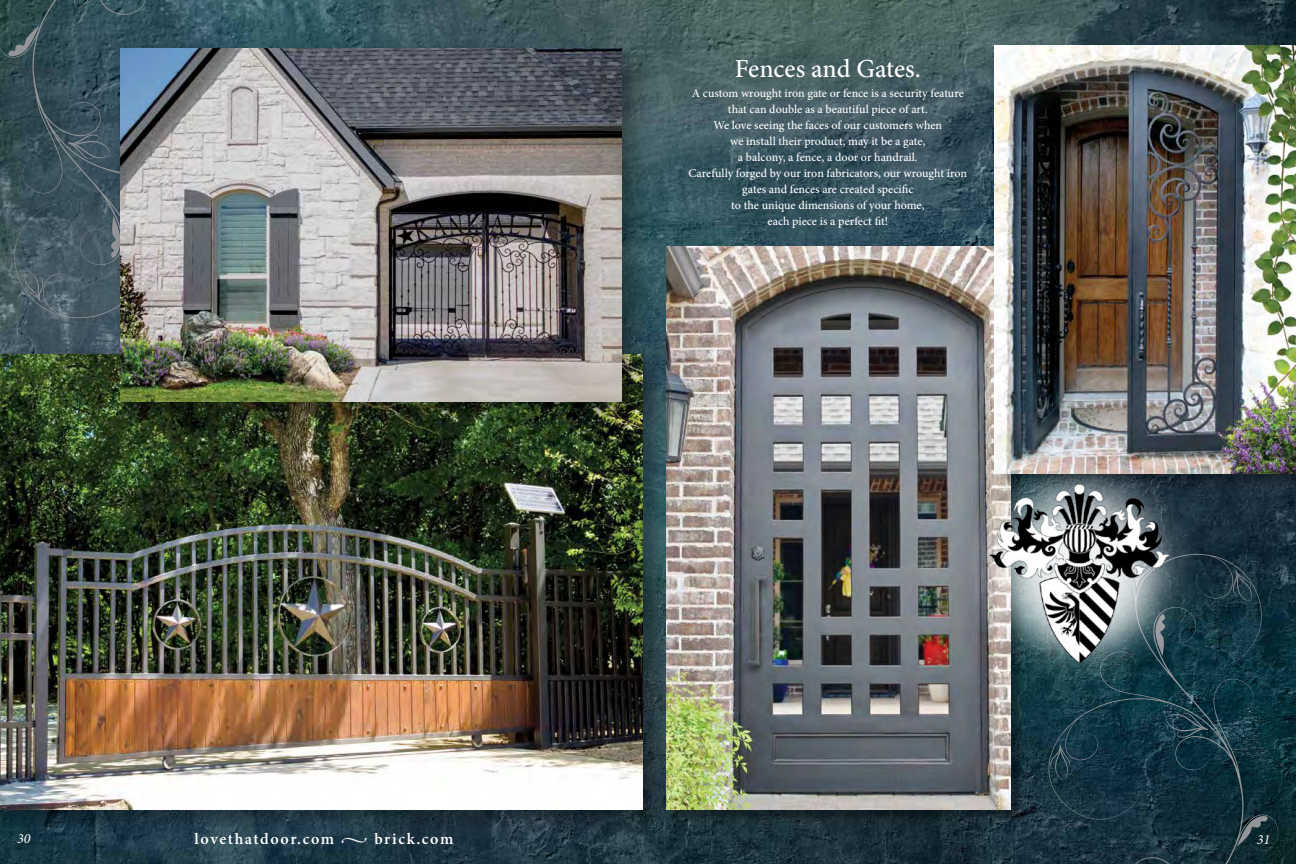
<style>
.page{position:relative;width:1296px;height:864px;background:#fff}
.page>*{position:absolute;margin:0;border:0;box-sizing:border-box;transform-origin:0 0}
.t1{font:500 26px "Minion Pro";letter-spacing:-.005em;color:#fff}
.t2{font:600 16px "Minion Pro";letter-spacing:.1em;color:#fff}
.t3{font:italic 14px "Minion Pro";color:#fff}
.t4{font:500 12px/16px "Minion Pro";color:#fff;text-align:center}
</style>
<div class="page">
<img style="left:0;top:0;width:1296px;height:864px">
<svg style="left:1049px;top:554px;width:230px;height:310px;background:#13333f"></svg>
<svg style="left:1181px;top:863px;width:21px;height:1px"></svg>
<svg style="left:1166px;top:713px;width:42px;height:25px"></svg>
<svg style="left:1050px;top:744px;width:20px;height:36px"></svg>
<svg style="left:1233px;top:570px;width:19px;height:31px"></svg>
<svg style="left:1237px;top:815px;width:31px;height:32px"></svg>
<svg style="left:0;top:0;width:227px;height:318px;background:#3c545c"></svg>
<svg style="left:74px;top:0;width:21px;height:8px"></svg>
<svg style="left:68px;top:134px;width:42px;height:25px"></svg>
<svg style="left:24px;top:271px;width:19px;height:31px"></svg>
<svg style="left:8px;top:26px;width:31px;height:31px"></svg>
<svg style="left:111px;top:216px;width:2px;height:42px"></svg>
<svg style="left:273px;top:0;width:8px;height:41px"></svg>
<div style="left:0;top:348px;width:668px;height:487px;background:#000;opacity:.38"></div>
<img style="left:0;top:354px;width:643px;height:456px">
<div style="left:668px;top:248px;width:356px;height:575px;background:#000;opacity:.38"></div>
<img style="left:666px;top:246px;width:345px;height:564px">
<img style="left:963px;top:439px;width:234px;height:245px">
<div style="left:991px;top:41px;width:305px;height:450px;background:#000;opacity:.36"></div>
<img style="left:994px;top:45px;width:302px;height:429px">
<div style="left:113px;top:41px;width:542px;height:395px;background:#000;opacity:.37"></div>
<img style="left:120px;top:48px;width:501px;height:354px">
<h1 class="t1" style="left:735px;top:51px;width:187px">Fences and Gates.</h1>
<p class="t4" style="left:688px;top:86px;width:280px">A custom wrought iron gate or fence is a security feature that can double as a beautiful piece of art.<br>We love seeing the faces of our customers when<br>we install their product, may it be a gate,<br>a balcony, a fence, a door or handrail.<br>Carefully forged by our iron fabricators, our wrought iron gates and fences are created specific<br>to the unique dimensions of your home,<br>each piece is a perfect fit!</p>
<p class="t3" style="left:17px;top:829px;width:15px">30</p>
<h2 class="t2" style="left:195px;top:828px;width:260px">lovethatdoor.com • brick.com</h2>
<p class="t3" style="left:1257px;top:830px;width:15px">31</p>
</div>
